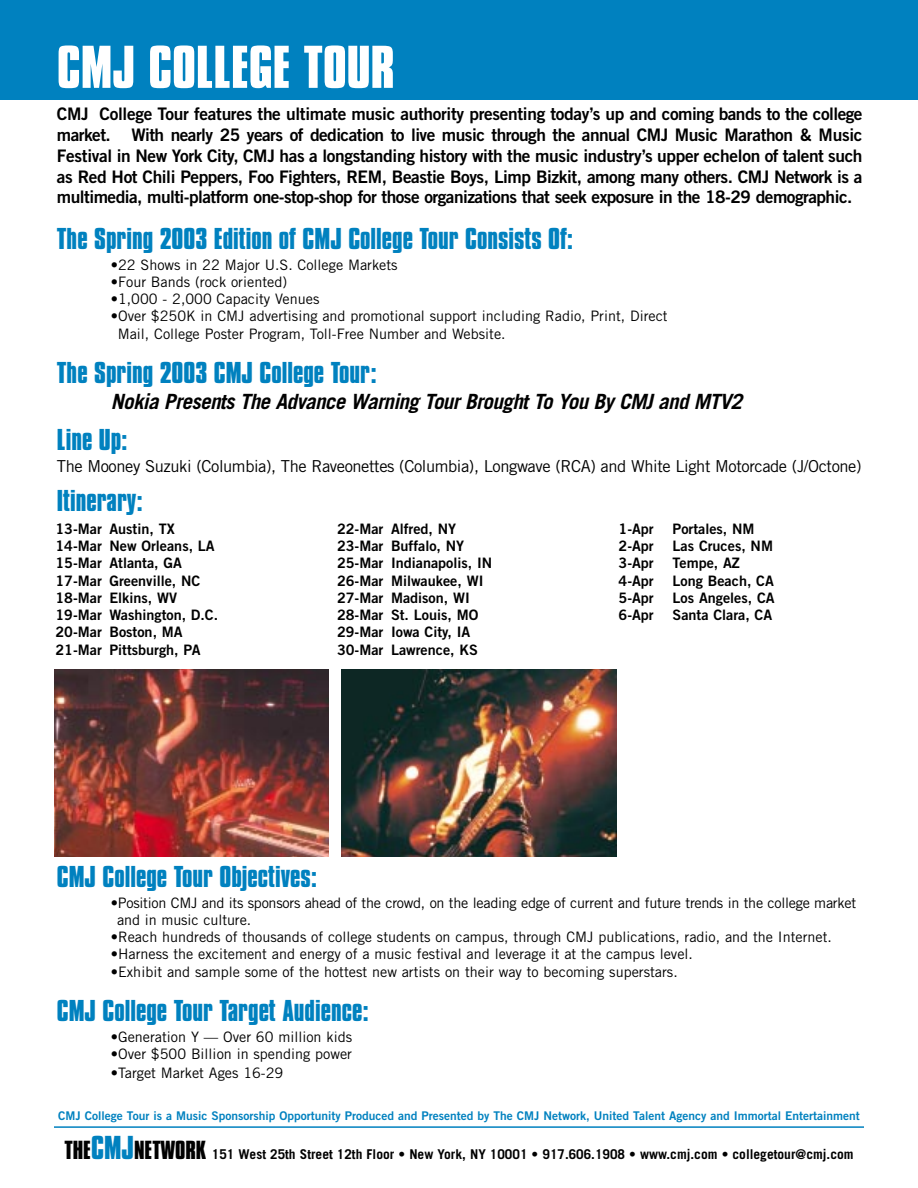
<style>
.page{position:relative;width:918px;height:1188px;background:#fff}
.page>*{position:absolute;margin:0;border:0;box-sizing:border-box;transform-origin:0 0}
.t1{font:700 51.9px "Compacta BT";color:#fff}
.t2{font:700 25.95px "Compacta BT";color:#0081bf}
.t3{font:italic 700 21px "Trade Gothic";letter-spacing:-.03em;color:#000}
.t4{font:17.25px/20.7px "Trade Gothic Bold Two";letter-spacing:-.03em;color:#000;text-align:justify}
.t5{font:16.5px "Trade Gothic";letter-spacing:-.025em;color:#000}
.t6{font:14.4px/17.2px "Trade Gothic";color:#000}
.t7{font:14.4px/17.2px "Trade Gothic Bold Two";color:#000}
.t8{font:14.4px/17.2px "Trade Gothic";letter-spacing:-.02em;color:#000}
.t9{font:700 13.5px "Trade Gothic";color:#000}
.t10{font:12px "Trade Gothic Bold Two";color:#0081bf}
.s1{font-family:"Compacta BT";font-size:22.5px}
.s2{font-family:"Compacta BT";font-size:28.5px;color:#0081bf}
</style>
<div class="page">
<div style="left:0;top:0;width:918px;height:99px;background:#0081bf"></div>
<img style="left:341px;top:669px;width:275px;height:188px">
<img style="left:54px;top:669px;width:275px;height:188px">
<hr style="left:54px;top:1126px;width:810px;height:2px;background:#0081bf">
<h1 class="t1" style="left:57px;top:45px;width:339px">CMJ COLLEGE TOUR</h1>
<p class="t4" style="left:57px;top:105px;width:807px">CMJ College Tour features the ultimate music authority presenting today’s up and coming bands to the college market. With nearly 25 years of dedication to live music through the annual CMJ Music Marathon &amp; Music Festival in New York City, CMJ has a longstanding history with the music industry’s upper echelon of talent such as Red Hot Chili Peppers, Foo Fighters, REM, Beastie Boys, Limp Bizkit, among many others. CMJ Network is a multimedia, multi-platform one-stop-shop for those organizations that seek exposure in the 18-29 demographic.</p>
<h2 class="t2" style="left:57px;top:228px;width:518px">The Spring 2003 Edition of CMJ College Tour Consists Of:</h2>
<p class="t6" style="left:111px;top:257px;width:288px">•22 Shows in 22 Major U.S. College Markets</p>
<p class="t6" style="left:111px;top:274px;width:178px">•Four Bands (rock oriented)</p>
<p class="t6" style="left:111px;top:292px;width:210px">•1,000 - 2,000 Capacity Venues</p>
<p class="t6" style="left:118px;top:309px;width:551px;text-indent:-7px">•Over $250K in CMJ advertising and promotional support including Radio, Print, Direct<br>Mail, College Poster Program, Toll-Free Number and Website.</p>
<h2 class="t2" style="left:57px;top:362px;width:322px">The Spring 2003 CMJ College Tour:</h2>
<h3 class="t3" style="left:111px;top:394px;width:633px">Nokia Presents The Advance Warning Tour Brought To You By CMJ and MTV2</h3>
<h2 class="t2" style="left:57px;top:429px;width:72px">Line Up:</h2>
<p class="t5" style="left:57px;top:460px;width:806px">The Mooney Suzuki (Columbia), The Raveonettes (Columbia), Longwave (RCA) and White Light Motorcade (J/Octone)</p>
<h2 class="t2" style="left:57px;top:490px;width:88px">Itinerary:</h2>
<p class="t7" style="left:55px;top:521px;width:164px">13-Mar Austin, TX<br>14-Mar New Orleans, LA<br>15-Mar Atlanta, GA<br>17-Mar Greenville, NC<br>18-Mar Elkins, WV<br>19-Mar Washington, D.C.<br>20-Mar Boston, MA<br>21-Mar Pittsburgh, PA</p>
<p class="t7" style="left:337px;top:521px;width:157px">22-Mar Alfred, NY<br>23-Mar Buffalo, NY<br>25-Mar Indianapolis, IN<br>26-Mar Milwaukee, WI<br>27-Mar Madison, WI<br>28-Mar St. Louis, MO<br>29-Mar Iowa City, IA<br>30-Mar Lawrence, KS</p>
<p class="t7" style="left:619px;top:521px;width:37px">1-Apr</p>
<p class="t7" style="left:673px;top:521px;width:84px">Portales, NM</p>
<p class="t7" style="left:619px;top:539px;width:37px">2-Apr</p>
<p class="t7" style="left:673px;top:539px;width:102px">Las Cruces, NM</p>
<p class="t7" style="left:619px;top:556px;width:37px">3-Apr</p>
<p class="t7" style="left:673px;top:556px;width:69px">Tempe, AZ</p>
<p class="t7" style="left:619px;top:573px;width:37px">4-Apr</p>
<p class="t7" style="left:673px;top:573px;width:103px">Long Beach, CA</p>
<p class="t7" style="left:619px;top:590px;width:37px">5-Apr</p>
<p class="t7" style="left:673px;top:590px;width:104px">Los Angeles, CA</p>
<p class="t7" style="left:619px;top:608px;width:37px">6-Apr</p>
<p class="t7" style="left:673px;top:608px;width:101px">Santa Clara, CA</p>
<h2 class="t2" style="left:57px;top:866px;width:262px">CMJ College Tour Objectives:</h2>
<p class="t8" style="left:117px;top:895px;width:741px;text-indent:-6px">•Position CMJ and its sponsors ahead of the crowd, on the leading edge of current and future trends in the college market and in music culture.</p>
<p class="t6" style="left:111px;top:930px;width:723px">•Reach hundreds of thousands of college students on campus, through CMJ publications, radio, and the Internet.</p>
<p class="t6" style="left:111px;top:947px;width:584px">•Harness the excitement and energy of a music festival and leverage it at the campus level.</p>
<p class="t6" style="left:111px;top:964px;width:568px">•Exhibit and sample some of the hottest new artists on their way to becoming superstars.</p>
<h2 class="t2" style="left:57px;top:1000px;width:314px">CMJ College Tour Target Audience:</h2>
<p class="t6" style="left:111px;top:1029px;width:243px">•Generation Y — Over 60 million kids</p>
<p class="t6" style="left:111px;top:1046px;width:243px">•Over $500 Billion in spending power</p>
<p class="t6" style="left:111px;top:1066px;width:174px">•Target Market Ages 16-29</p>
<p class="t10" style="left:58px;top:1111px;width:803px">CMJ College Tour is a Music Sponsorship Opportunity Produced and Presented by The CMJ Network, United Talent Agency and Immortal Entertainment</p>
<p class="t9" style="left:64px;top:1149px;width:791px"><span class="s1">THE</span><span class="s2">CMJ</span><span class="s1">NETWORK</span> 151 West 25th Street 12th Floor • New York, NY 10001 • 917.606.1908 • www.cmj.com • collegetour@cmj.com</p>
</div>
